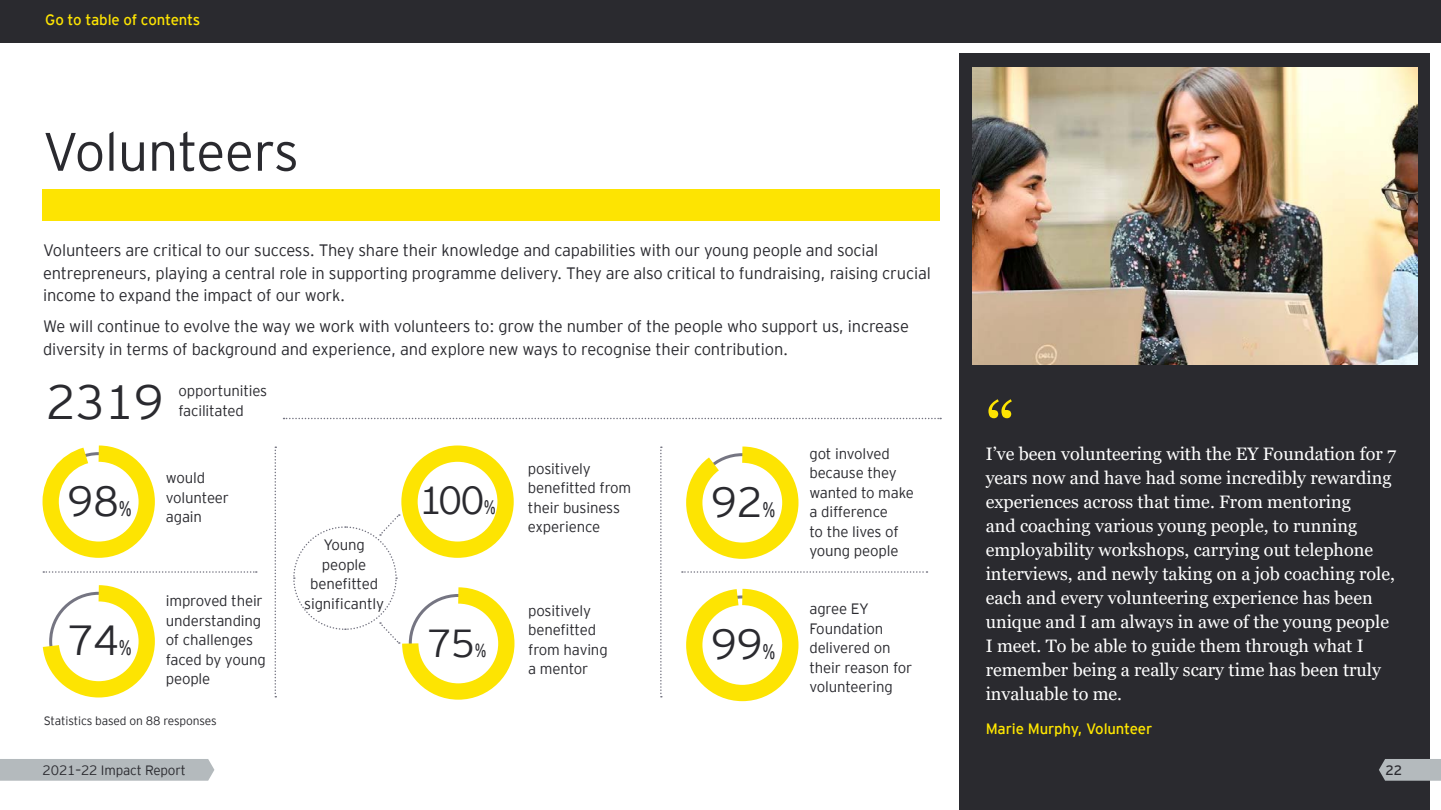
<style>
.page{position:relative;width:1441px;height:810px;background:#fff}
.page>*{position:absolute;margin:0;border:0;box-sizing:border-box;transform-origin:0 0}
.t1{font:72px "Georgia";color:#fde402}
.t2{font:300 54px "EY Interstate";letter-spacing:-.01em;color:#2a2a2f}
.t3{font:300 48px "EY Interstate";color:#2a2a2f}
.t4{font:300 42px "EY Interstate";letter-spacing:-.01em;color:#2a2a2f}
.t5{font:300 39px "EY Interstate";color:#2a2a2f}
.t6{font:18px/24px "Georgia";color:#fff}
.t7{font:300 16.5px/22.5px "EY Interstate";letter-spacing:-.01em;color:#2a2a2f}
.t8{font:300 15px/19.5px "EY Interstate";letter-spacing:-.01em;color:#2a2a2f}
.t9{font:15px "EY Interstate";letter-spacing:-.01em;color:#ffe700}
.t10{font:300 15px "EY Interstate";letter-spacing:-.015em;color:#fde402}
.t11{font:300 13.5px "EY Interstate";letter-spacing:-.01em;color:#2a2a2f}
.t12{font:300 13.5px "EY Interstate";color:#2a2a2f}
.t13{font:300 12px "EY Interstate";letter-spacing:-.01em;color:#2a2a2f}
.s1{font-size:21px}
.s2{font-size:19.5px}
.s3{font-size:18.9px}
</style>
<div class="page">
<div style="left:43px;top:189px;width:897px;height:31px;background:#fde402"></div>
<div style="left:959px;top:54px;width:471px;height:756px;background:#2a2a2f"></div>
<img style="left:972px;top:67px;width:446px;height:297px">
<div style="left:401px;top:445px;width:113px;height:113px;border:16px solid #fde402;border-radius:50%"></div>
<svg style="left:293px;top:514px;width:222px;height:186px"></svg>
<svg style="left:284px;top:418px;width:657px;height:1px"></svg>
<svg style="left:274px;top:447px;width:2px;height:250px"></svg>
<svg style="left:660px;top:447px;width:2px;height:250px"></svg>
<svg style="left:681px;top:446px;width:246px;height:127px"></svg>
<svg style="left:686px;top:588px;width:113px;height:114px"></svg>
<svg style="left:42px;top:445px;width:215px;height:253px"></svg>
<div style="left:0;top:0;width:1441px;height:43px;background:#2a2a2f"></div>
<div style="left:0;top:759px;width:214px;height:22px;background:#b4babd"></div>
<svg style="left:1379px;top:759px;width:62px;height:22px"></svg>
<p class="t10" style="left:45px;top:9px;width:157px">Go to table of contents</p>
<h2 class="t2" style="left:43px;top:113px;width:258px">Volunteers</h2>
<p class="t7" style="left:43px;top:238px;width:889px">Volunteers are critical to our success. They share their knowledge and capabilities with our young people and social entrepreneurs, playing a central role in supporting programme delivery. They are also critical to fundraising, raising crucial income to expand the impact of our work.</p>
<p class="t7" style="left:43px;top:314px;width:867px">We will continue to evolve the way we work with volunteers to: grow the number of the people who support us, increase diversity in terms of background and experience, and explore new ways to recognise their contribution.</p>
<h3 class="t3" style="left:46px;top:367px;width:119px">2319</h3>
<p class="t8" style="left:178px;top:381px;width:90px">opportunities</p>
<p class="t8" style="left:178px;top:400px;width:67px">facilitated</p>
<p class="t8" style="left:166px;top:468px;width:65px">would volunteer again</p>
<h3 class="t4" style="left:68px;top:471px;width:66px">98<span class="s1">%</span></h3>
<h3 class="t5" style="left:419px;top:473px;width:78px">100<span class="s2">%</span></h3>
<h3 class="t4" style="left:68px;top:611px;width:66px">74<span class="s1">%</span></h3>
<p class="t8" style="left:166px;top:590px;width:101px">improved their understanding of challenges faced by young people</p>
<p class="t8" style="left:304px;top:534px;width:81px;text-align:center">Young people benefitted significantly</p>
<h3 class="t5" style="left:427px;top:615px;width:61px">75<span class="s3">%</span></h3>
<p class="t8" style="left:528px;top:458px;width:105px">positively benefitted from their business experience</p>
<p class="t8" style="left:528px;top:600px;width:81px">positively benefitted from having a mentor</p>
<h3 class="t4" style="left:711px;top:472px;width:66px">92<span class="s1">%</span></h3>
<h3 class="t4" style="left:711px;top:614px;width:66px">99<span class="s1">%</span></h3>
<p class="t8" style="left:809px;top:443px;width:106px">got involved because they wanted to make a difference<br>to the lives of young people</p>
<p class="t8" style="left:809px;top:598px;width:104px">agree EY<br>Foundation delivered on their reason for volunteering</p>
<h1 class="t1" style="left:986px;top:384px;width:31px">“</h1>
<p class="t6" style="left:986px;top:442px;width:412px">I’ve been volunteering with the EY Foundation for 7 years now and have had some incredibly rewarding experiences across that time. From mentoring<br>and coaching various young people, to running employability workshops, carrying out telephone interviews, and newly taking on a job coaching role, each and every volunteering experience has been unique and I am always in awe of the young people I meet. To be able to guide them through what I remember being a really scary time has been truly invaluable to me.</p>
<p class="t13" style="left:44px;top:712px;width:174px">Statistics based on 88 responses</p>
<p class="t11" style="left:43px;top:761px;width:145px">2021–22 Impact Report</p>
<p class="t12" style="left:1385px;top:761px;width:18px">22</p>
<p class="t9" style="left:986px;top:718px;width:168px">Marie Murphy, Volunteer</p>
</div>
